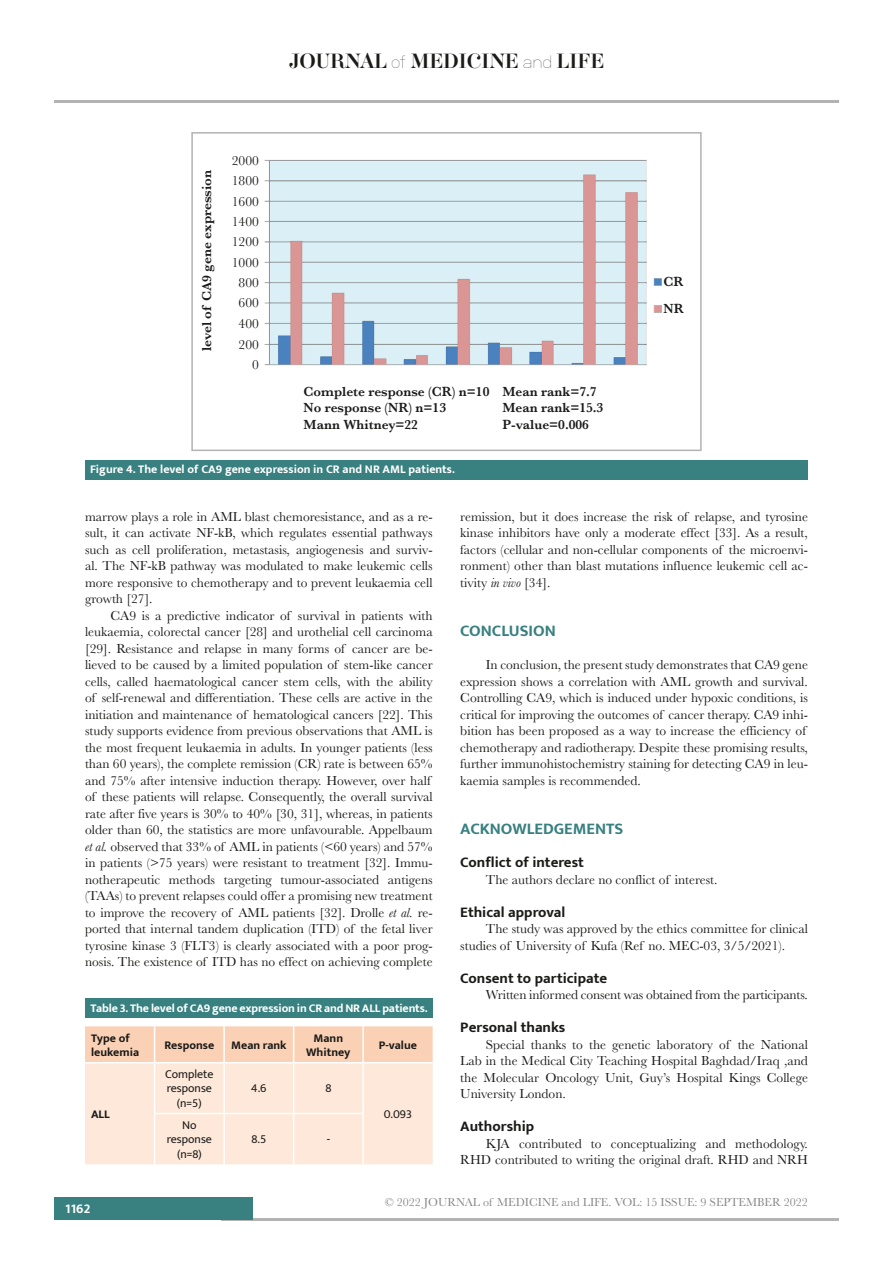
<style>
.page{position:relative;width:893px;height:1263px;background:#fff}
.page>*{position:absolute;margin:0;border:0;box-sizing:border-box;transform-origin:0 0}
.t1{font:18px "Aker Brygge Display";color:#1a1a19}
.titlu_2{font:700 16.5px "Mukta";color:#398080}
.titlu_3{font:700 15px "Mukta";color:#1a1a19}
.t2{font:600 13.65px "Baskerville";color:#1a1a19}
.t3{font:13.65px "Baskerville";color:#1a1a19}
.text{font:13.5px/16.5px "Baskerville";color:#1a1a19;text-align:justify}
.t4{font:600 13.5px "Baskerville";color:#1a1a19}
.t5{font:700 13.5px "Mukta";color:#fff}
.legenda_tabel{font:700 12px "Mukta";letter-spacing:-.01em;color:#fff}
.t6{font:12px "Baskerville";color:#888787}
.body_tabel{font:12px/14.4px "Mukta";color:#1a1a19;text-align:center}
.center_header_table{font:700 12px/14.4px "Mukta";color:#1a1a19}
.left_header_table{font:700 12px "Mukta";color:#1a1a19}
.s1{font-family:"Neubau Grotesk Lei"}
.s2{font-style:italic}
</style>
<div class="page">
<hr style="left:221px;top:1218px;width:618px;height:2px;background:#b2b3b2">
<div style="left:54px;top:1198px;width:198px;height:22px;background:#398080"></div>
<hr style="left:54px;top:100px;width:785px;height:2px;background:#b2b3b2">
<div style="left:85px;top:460px;width:723px;height:19px;background:#398080"></div>
<img style="left:264px;top:160px;width:398px;height:206px">
<div style="left:191px;top:132px;width:511px;height:319px;border:2px solid #b2b3b2"></div>
<svg style="left:85px;top:1026px;width:348px;height:138px;background:#fce2d0"></svg>
<hr style="left:154px;top:1026px;width:1px;height:36px;background:#fff">
<hr style="left:223px;top:1026px;width:2px;height:36px;background:#fff">
<hr style="left:293px;top:1026px;width:1px;height:36px;background:#fff">
<hr style="left:362px;top:1026px;width:2px;height:36px;background:#fff">
<hr style="left:85px;top:1062px;width:70px;height:1px;background:#fff">
<hr style="left:155px;top:1062px;width:69px;height:1px;background:#fff">
<hr style="left:154px;top:1063px;width:1px;height:50px;background:#fff">
<hr style="left:224px;top:1062px;width:70px;height:1px;background:#fff">
<hr style="left:223px;top:1063px;width:2px;height:50px;background:#fff">
<hr style="left:294px;top:1062px;width:69px;height:1px;background:#fff">
<hr style="left:293px;top:1063px;width:1px;height:50px;background:#fff">
<hr style="left:363px;top:1062px;width:70px;height:1px;background:#fff">
<hr style="left:362px;top:1063px;width:2px;height:50px;background:#fff">
<hr style="left:154px;top:1113px;width:1px;height:51px;background:#fff">
<hr style="left:223px;top:1114px;width:2px;height:50px;background:#fff">
<hr style="left:293px;top:1114px;width:1px;height:50px;background:#fff">
<hr style="left:362px;top:1113px;width:2px;height:51px;background:#fff">
<hr style="left:155px;top:1113px;width:69px;height:1px;background:#fff">
<hr style="left:224px;top:1113px;width:70px;height:1px;background:#fff">
<hr style="left:294px;top:1113px;width:68px;height:1px;background:#fff">
<div style="left:85px;top:998px;width:348px;height:20px;background:#398080"></div>
<h1 class="t1" style="left:289px;top:49px;width:317px">JOURNAL <span class="s1">of</span> MEDICINE <span class="s1">and</span> LIFE</h1>
<p class="t4" style="left:197px;top:351px;width:183px;rotate:-90deg">level of CA9 gene expression</p>
<p class="t3" style="left:232px;top:152px;width:28px">2000</p>
<p class="t3" style="left:232px;top:172px;width:28px">1800</p>
<p class="t3" style="left:232px;top:193px;width:28px">1600</p>
<p class="t3" style="left:232px;top:213px;width:28px">1400</p>
<p class="t3" style="left:232px;top:233px;width:28px">1200</p>
<p class="t3" style="left:232px;top:254px;width:28px">1000</p>
<p class="t3" style="left:239px;top:274px;width:22px">800</p>
<p class="t3" style="left:239px;top:294px;width:22px">600</p>
<p class="t3" style="left:239px;top:315px;width:22px">400</p>
<p class="t3" style="left:239px;top:336px;width:22px">200</p>
<p class="t3" style="left:252px;top:356px;width:8px">0</p>
<p class="t2" style="left:304px;top:382px;width:187px">Complete response (CR) n=10</p>
<p class="t2" style="left:304px;top:398px;width:144px">No response (NR) n=13</p>
<p class="t2" style="left:304px;top:415px;width:116px">Mann Whitney=22</p>
<p class="t2" style="left:502px;top:382px;width:96px">Mean rank=7.7</p>
<p class="t2" style="left:502px;top:398px;width:102px">Mean rank=15.3</p>
<p class="t2" style="left:502px;top:415px;width:88px">P-value=0.006</p>
<p class="legenda_tabel" style="left:90px;top:462px;width:366px">Figure 4. The level of CA9 gene expression in CR and NR AML patients.</p>
<p class="t2" style="left:663px;top:272px;width:21px">CR</p>
<p class="t2" style="left:663px;top:299px;width:22px">NR</p>
<p class="text" style="left:85px;top:508px;width:349px">marrow plays a role in AML blast chemoresistance, and as a re&shy;sult, it can activate NF-kB, which regulates essential pathways such as cell proliferation, metastasis, angiogenesis and surviv&shy;al. The NF-kB pathway was modulated to make leukemic cells more responsive to chemotherapy and to prevent leukaemia cell growth [27].</p>
<p class="text" style="left:85px;top:607px;width:349px;text-align:left;text-indent:26px">CA9 is a predictive indicator of survival in patients with leukaemia, colorectal cancer [28] and urothelial cell carcinoma [29]. Resistance and relapse in many forms of cancer are be&shy;lieved to be caused by a limited population of stem-like cancer cells, called haematological cancer stem cells, with the ability of self-renewal and differentiation. These cells are active in the initiation and maintenance of hematological cancers [22]. This study supports evidence from previous observations that AML is the most frequent leukaemia in adults. In younger patients (less than 60 years), the complete remission (CR) rate is between 65% and 75% after intensive induction therapy. However, over half of these patients will relapse. Consequently, the overall survival rate after five years is 30% to 40% [30, 31], whereas, in patients older than 60, the statistics are more unfavourable. Appelbaum <span class="s2">et al.</span> observed that 33% of AML in patients (&lt;60 years) and 57% in patients (&gt;75 years) were resistant to treatment [32]. Immu&shy;notherapeutic methods targeting tumour-associated antigens (TAAs) to prevent relapses could offer a promising new treatment to improve the recovery of AML patients [32]. Drolle <span class="s2">et al.</span> re&shy;ported that internal tandem duplication (ITD) of the fetal liver tyrosine kinase 3 (FLT3) is clearly associated with a poor prog&shy;nosis. The existence of ITD has no effect on achieving complete</p>
<p class="legenda_tabel" style="left:90px;top:1001px;width:339px">Table 3. The level of CA9 gene expression in CR and NR ALL patients.</p>
<p class="center_header_table" style="left:91px;top:1030px;width:50px">Type of leukemia</p>
<p class="center_header_table" style="left:164px;top:1037px;width:51px">Response</p>
<p class="center_header_table" style="left:231px;top:1037px;width:57px">Mean rank</p>
<p class="center_header_table" style="left:306px;top:1030px;width:46px;text-align:center">Mann<br>Whitney</p>
<p class="center_header_table" style="left:379px;top:1037px;width:40px">P-value</p>
<p class="left_header_table" style="left:91px;top:1106px;width:20px">ALL</p>
<p class="body_tabel" style="left:165px;top:1066px;width:50px">Complete response (n=5)</p>
<p class="body_tabel" style="left:167px;top:1117px;width:47px">No response (n=8)</p>
<p class="body_tabel" style="left:251px;top:1081px;width:17px">4.6</p>
<p class="body_tabel" style="left:325px;top:1081px;width:8px">8</p>
<p class="body_tabel" style="left:251px;top:1132px;width:16px">8.5</p>
<p class="body_tabel" style="left:327px;top:1132px;width:5px">-</p>
<p class="body_tabel" style="left:384px;top:1106px;width:30px">0.093</p>
<p class="text" style="left:460px;top:508px;width:349px">remission, but it does increase the risk of relapse, and tyrosine kinase inhibitors have only a moderate effect [33]. As a result, factors (cellular and non-cellular components of the microenvi&shy;ronment) other than blast mutations influence leukemic cell ac&shy;tivity <span class="s2">in vivo</span> [34].</p>
<p class="titlu_2" style="left:460px;top:621px;width:97px">CONCLUSION</p>
<p class="text" style="left:460px;top:657px;width:349px;text-align:left;text-indent:26px">In conclusion, the present study demonstrates that CA9 gene expression shows a correlation with AML growth and survival.<br>Controlling CA9, which is induced under hypoxic conditions, is critical for improving the outcomes of cancer therapy. CA9 inhi&shy;bition has been proposed as a way to increase the efficiency of chemotherapy and radiotherapy. Despite these promising results, further immunohistochemistry staining for detecting CA9 in leu&shy;kaemia samples is recommended.</p>
<p class="titlu_2" style="left:460px;top:819px;width:165px">ACKNOWLEDGEMENTS</p>
<p class="titlu_3" style="left:460px;top:853px;width:125px">Conflict of interest</p>
<p class="text" style="left:486px;top:871px;width:233px">The authors declare no conflict of interest.</p>
<p class="titlu_3" style="left:460px;top:903px;width:107px">Ethical approval</p>
<p class="text" style="left:460px;top:921px;width:349px;text-indent:26px">The study was approved by the ethics committee for clinical studies of University of Kufa (Ref no. MEC-03, 3/5/2021).</p>
<p class="titlu_3" style="left:460px;top:969px;width:149px">Consent to participate</p>
<p class="text" style="left:486px;top:987px;width:324px">Written informed consent was obtained from the participants.</p>
<p class="titlu_3" style="left:460px;top:1018px;width:107px">Personal thanks</p>
<p class="text" style="left:460px;top:1036px;width:349px;text-indent:26px">Special thanks to the genetic laboratory of the National Lab in the Medical City Teaching Hospital Baghdad/Iraq ,and the Molecular Oncology Unit, Guy’s Hospital Kings College University London.</p>
<p class="titlu_3" style="left:460px;top:1117px;width:76px">Authorship</p>
<p class="text" style="left:460px;top:1135px;width:349px;text-align:right">KJA contributed to conceptualizing and methodology.<br>RHD contributed to writing the original draft. RHD and NRH</p>
<p class="t5" style="left:65px;top:1200px;width:27px">1162</p>
<p class="t6" style="left:385px;top:1195px;width:424px">© 2022 JOURNAL of MEDICINE and LIFE. VOL: 15 ISSUE: 9 SEPTEMBER 2022</p>
</div>
